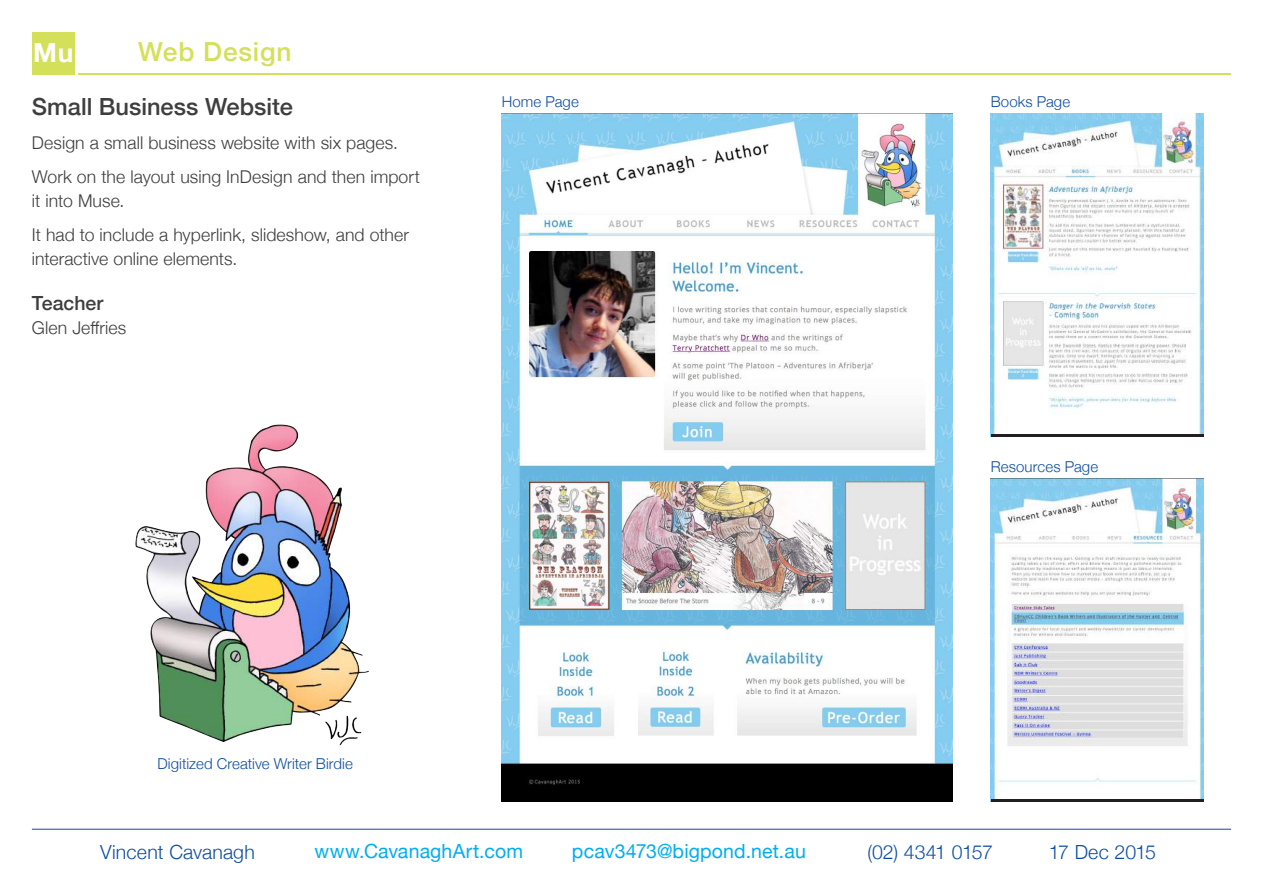
<style>
.page{position:relative;width:1263px;height:893px;background:#fff}
.page>*{position:absolute;margin:0;border:0;box-sizing:border-box;transform-origin:0 0}
.t1{font:500 26.25px "Helvetica Neue";letter-spacing:.03em;color:#d4e05a}
.t2{font:700 26.25px "Helvetica Neue";color:#fff}
.t3{font:500 23.7px "Helvetica Neue";color:#3e3e3f}
.t4{font:19.5px "Helvetica Neue";letter-spacing:.01em;color:#00aeef}
.t5{font:300 19.5px "Helvetica Neue";letter-spacing:-.02em;color:#0d4da1}
.t6{font:300 19.5px "Helvetica Neue";letter-spacing:.005em;color:#0d4da1}
.t7{font:500 19.5px "Helvetica Neue";color:#3e3e3f}
.t8{font:300 17.7px/34.2px "Helvetica Neue";letter-spacing:.005em;color:#3e3e3f}
.t9{font:300 15px "Helvetica Neue";letter-spacing:.005em;color:#0d4da1}
</style>
<div class="page">
<hr style="left:32px;top:829px;width:1199px;height:1px;background:#0d4da1">
<hr style="left:79px;top:73px;width:1152px;height:1px;background:#d4e05a">
<div style="left:32px;top:32px;width:42px;height:42px;background:#d4e05a"></div>
<img style="left:502px;top:114px;width:451px;height:688px">
<img style="left:991px;top:478px;width:212px;height:321px">
<hr style="left:991px;top:799px;width:212px;height:3px;background:#231f20">
<img style="left:991px;top:114px;width:212px;height:320px">
<hr style="left:991px;top:434px;width:212px;height:3px;background:#231f20">
<img style="left:135px;top:424px;width:234px;height:322px">
<h1 class="t2" style="left:33px;top:32px;width:42px">Mu</h1>
<h1 class="t1" style="left:138px;top:31px;width:155px">Web Design</h1>
<h2 class="t3" style="left:32px;top:87px;width:262px">Small Business Website</h2>
<p class="t8" style="left:32px;top:125px;width:390px">Design a small business website with six pages.<br>Work on the layout using InDesign and then import</p>
<p class="t8" style="left:32px;top:183px;width:379px">it into Muse.<br>It had to include a hyperlink, slideshow, and other</p>
<p class="t8" style="left:32px;top:240px;width:207px">interactive online elements.</p>
<p class="t7" style="left:32px;top:288px;width:73px">Teacher</p>
<p class="t8" style="left:32px;top:310px;width:96px">Glen Jeffries</p>
<p class="t9" style="left:502px;top:89px;width:79px">Home Page</p>
<p class="t9" style="left:991px;top:89px;width:81px">Books Page</p>
<p class="t9" style="left:991px;top:455px;width:109px">Resources Page</p>
<p class="t9" style="left:157px;top:752px;width:197px">Digitized Creative Writer Birdie</p>
<p class="t6" style="left:100px;top:836px;width:156px">Vincent Cavanagh</p>
<p class="t4" style="left:314px;top:837px;width:210px">www.CavanaghArt.com</p>
<p class="t4" style="left:572px;top:837px;width:235px">pcav3473@bigpond.net.au</p>
<p class="t5" style="left:867px;top:836px;width:127px">(02) 4341 0157</p>
<p class="t5" style="left:1049px;top:836px;width:109px">17 Dec 2015</p>
</div>
